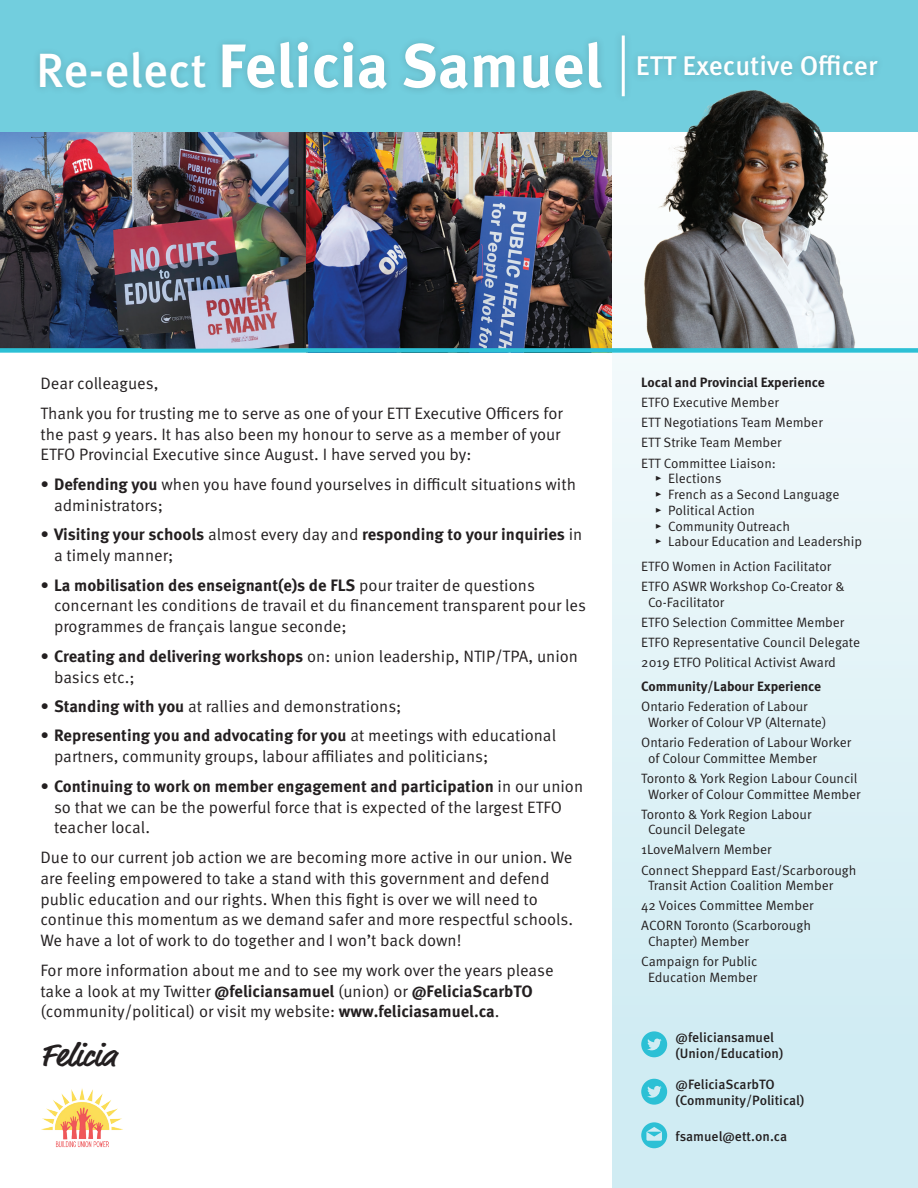
<style>
.page{position:relative;width:918px;height:1188px;background:#fff}
.page>*{position:absolute;margin:0;border:0;box-sizing:border-box;transform-origin:0 0}
.t1{font:700 61.35px "Meta Pro";color:#fff}
.t2{font:700 33px "Market Pro";color:#231f20}
.t3{font:500 27px "Meta Pro";color:#fff}
.t4{font:16.5px/20.9px "Meta Pro Norm";color:#231f20}
.t5{font:700 16.5px/20.9px "Meta Pro";color:#231f20}
.t6{font:13.5px/15.8px "Meta Pro Norm";color:#231f20}
.t7{font:500 13.5px/16.2px "Meta Pro";color:#231f20}
.t8{font:700 13.5px "Meta Pro";color:#231f20}
.s1{font-weight:500;font-size:48px}
.s2{font-family:"Meta Pro";font-weight:700}
.s3{font-family:"Meta Pro Norm";font-weight:400}
</style>
<div class="page">
<div style="left:612px;top:132px;width:306px;height:1056px;background:linear-gradient(to bottom,#fdfefe,#cbeaf1)"></div>
<img style="left:41px;top:1088px;width:82px;height:59px">
<img style="left:306px;top:132px;width:306px;height:216px">
<img style="left:0;top:132px;width:108px;height:216px">
<div style="left:0;top:0;width:918px;height:132px;background:#72cede"></div>
<svg style="left:641px;top:1031px;width:26px;height:26px"></svg>
<svg style="left:641px;top:1079px;width:26px;height:26px"></svg>
<svg style="left:641px;top:1122px;width:26px;height:26px"></svg>
<div style="left:32px;top:34px;width:577px;height:63px;background:#231f20;opacity:.2"></div>
<div style="left:630px;top:48px;width:255px;height:36px;background:#6fc8d8"></div>
<div style="left:614px;top:28px;width:19px;height:76px;background:#231f20;opacity:.2"></div>
<hr style="left:622px;top:36px;width:3px;height:60px;background:#fff">
<img style="left:641px;top:90px;width:220px;height:258px">
<div style="left:0;top:348px;width:918px;height:5px;background:#2cc0d5"></div>
<img style="left:108px;top:132px;width:198px;height:217px">
<p class="t1" style="left:36px;top:18px;width:568px"><span class="s1">Re-elect</span> Felicia Samuel</p>
<p class="t3" style="left:636px;top:45px;width:243px">ETT Executive Officer</p>
<p class="t4" style="left:40px;top:372px;width:119px">Dear colleagues,</p>
<p class="t4" style="left:40px;top:402px;width:524px">Thank you for trusting me to serve as one of your ETT Executive Officers for the past 9 years. It has also been my honour to serve as a member of your<br>ETFO Provincial Executive since August. I have served you by:</p>
<p class="t4" style="left:54px;top:473px;width:524px;text-indent:-14px">• <span class="s2">Defending you</span> when you have found yourselves in difficult situations with administrators;</p>
<p class="t5" style="left:54px;top:523px;width:530px;text-indent:-14px"><span class="s3">•</span> Visiting your schools <span class="s3">almost every day and</span> responding to your inquiries <span class="s3">in a timely manner;</span></p>
<p class="t4" style="left:54px;top:573px;width:534px;text-indent:-14px">• <span class="s2">La mobilisation des enseignant(e)s de FLS</span> pour traiter de questions concernant les conditions de travail et du financement transparent pour les programmes de français langue seconde;</p>
<p class="t4" style="left:54px;top:644px;width:526px;text-indent:-14px">• <span class="s2">Creating and delivering workshops</span> on: union leadership, NTIP/TPA, union basics etc.;</p>
<p class="t4" style="left:40px;top:695px;width:363px">• <span class="s2">Standing with you</span> at rallies and demonstrations;</p>
<p class="t4" style="left:54px;top:724px;width:504px;text-indent:-14px">• <span class="s2">Representing you and advocating for you</span> at meetings with educational partners, community groups, labour affiliates and politicians;</p>
<p class="t4" style="left:54px;top:775px;width:531px;text-indent:-14px">• <span class="s2">Continuing to work on member engagement and participation</span> in our union so that we can be the powerful force that is expected of the largest ETFO teacher local.</p>
<p class="t4" style="left:40px;top:846px;width:534px">Due to our current job action we are becoming more active in our union. We are feeling empowered to take a stand with this government and defend public education and our rights. When this fight is over we will need to continue this momentum as we demand safer and more respectful schools.<br>We have a lot of work to do together and I won’t back down!</p>
<p class="t4" style="left:40px;top:959px;width:515px">For more information about me and to see my work over the years please take a look at my Twitter <span class="s2">@feliciansamuel</span> (union) or <span class="s2">@FeliciaScarbTO </span>(community/political) or visit my website: <span class="s2">www.feliciasamuel.ca</span>.</p>
<p class="t2" style="left:40px;top:1032px;width:77px">Felicia</p>
<p class="t8" style="left:641px;top:372px;width:185px">Local and Provincial Experience</p>
<p class="t6" style="left:641px;top:394px;width:139px">ETFO Executive Member</p>
<p class="t6" style="left:641px;top:414px;width:183px">ETT Negotiations Team Member</p>
<p class="t6" style="left:641px;top:434px;width:142px">ETT Strike Team Member</p>
<p class="t6" style="left:641px;top:454px;width:136px">ETT Committee Liaison:</p>
<p class="t6" style="left:655px;top:470px;width:68px">▸ Elections</p>
<p class="t6" style="left:655px;top:486px;width:186px">▸ French as a Second Language</p>
<p class="t6" style="left:655px;top:501px;width:102px">▸ Political Action</p>
<p class="t6" style="left:655px;top:517px;width:137px">▸ Community Outreach</p>
<p class="t6" style="left:655px;top:533px;width:209px">▸ Labour Education and Leadership</p>
<p class="t6" style="left:641px;top:557px;width:191px">ETFO Women in Action Facilitator</p>
<p class="t6" style="left:648px;top:577px;width:198px;text-indent:-7px">ETFO ASWR Workshop Co-Creator &amp;<br>Co-Facilitator</p>
<p class="t6" style="left:641px;top:613px;width:205px">ETFO Selection Committee Member</p>
<p class="t6" style="left:641px;top:633px;width:220px">ETFO Representative Council Delegate</p>
<p class="t6" style="left:641px;top:653px;width:196px">2019 ETFO Political Activist Award</p>
<p class="t8" style="left:641px;top:676px;width:182px">Community/Labour Experience</p>
<p class="t6" style="left:648px;top:698px;width:180px;text-indent:-7px">Ontario Federation of Labour<br>Worker of Colour VP (Alternate)</p>
<p class="t6" style="left:648px;top:734px;width:205px;text-indent:-7px">Ontario Federation of Labour Worker of Colour Committee Member</p>
<p class="t6" style="left:641px;top:769px;width:221px;text-align:center">Toronto &amp; York Region Labour Council<br>Worker of Colour Committee Member</p>
<p class="t6" style="left:648px;top:805px;width:165px;text-indent:-7px">Toronto &amp; York Region Labour<br>Council Delegate</p>
<p class="t6" style="left:641px;top:841px;width:132px">1LoveMalvern Member</p>
<p class="t6" style="left:648px;top:861px;width:210px;text-indent:-7px">Connect Sheppard East/Scarborough<br>Transit Action Coalition Member</p>
<p class="t6" style="left:641px;top:897px;width:174px">42 Voices Committee Member</p>
<p class="t6" style="left:648px;top:917px;width:165px;text-indent:-7px">ACORN Toronto (Scarborough<br>Chapter) Member</p>
<p class="t6" style="left:641px;top:953px;width:118px;text-align:center">Campaign for Public<br>Education Member</p>
<p class="t7" style="left:676px;top:1028px;width:109px">@feliciansamuel (Union/Education)</p>
<p class="t7" style="left:676px;top:1075px;width:130px">@FeliciaScarbTO (Community/Political)</p>
<p class="t7" style="left:676px;top:1127px;width:113px">fsamuel@ett.on.ca</p>
</div>
